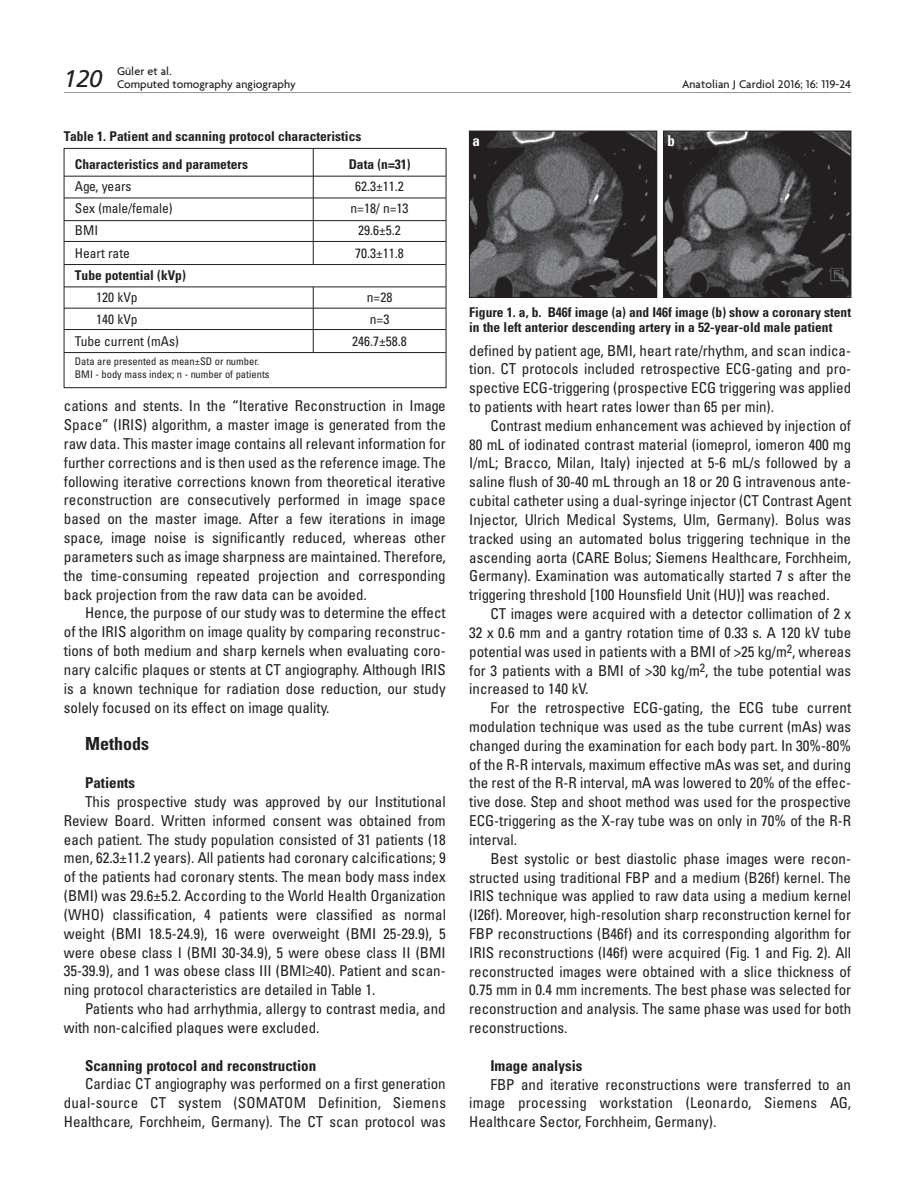
<style>
.page{position:relative;width:915px;height:1191px;background:#fff}
.page>*{position:absolute;margin:0;border:0;box-sizing:border-box;transform-origin:0 0}
.t1{font:24px "Frutiger Italic Tr";color:#231f20}
.t2{font:18px "Univers Cond Bd Tr";color:#231f20}
.t3{font:15px/18.8px "Univers Condensed Tr";color:#231f20;text-align:justify}
.t4{font:15px "Univers Cond Bd Tr";color:#231f20}
.t5{font:15px "Univers Cond Bd Tr";color:#fff}
.t6{font:13.5px/15px "Univers Cond Bd Tr";color:#231f20}
.t7{font:13.5px "Univers Condensed Tr";color:#231f20}
.t8{font:500 12px/13.5px "Firma";color:#231f20}
.t9{font:10.5px/12.8px "Univers Condensed Tr";color:#231f20}
</style>
<div class="page">
<hr style="left:64px;top:92px;width:786px;height:1px;background:#939598">
<div style="left:64px;top:148px;width:382px;height:240px;border:1px solid #231f20"></div>
<hr style="left:64px;top:198px;width:382px;height:1px;background:#231f20">
<hr style="left:64px;top:176px;width:382px;height:1px;background:#231f20">
<hr style="left:64px;top:220px;width:382px;height:1px;background:#231f20">
<hr style="left:64px;top:241px;width:382px;height:1px;background:#231f20">
<hr style="left:64px;top:264px;width:382px;height:1px;background:#231f20">
<hr style="left:64px;top:287px;width:382px;height:1px;background:#231f20">
<hr style="left:64px;top:352px;width:382px;height:1px;background:#231f20">
<hr style="left:64px;top:329px;width:382px;height:1px;background:#231f20">
<hr style="left:64px;top:308px;width:382px;height:1px;background:#231f20">
<hr style="left:313px;top:148px;width:1px;height:117px;background:#231f20">
<hr style="left:313px;top:287px;width:1px;height:66px;background:#231f20">
<img style="left:471px;top:133px;width:183px;height:162px">
<div style="left:469px;top:131px;width:187px;height:166px;border:1px solid #231f20"></div>
<img style="left:665px;top:133px;width:183px;height:162px">
<div style="left:663px;top:131px;width:187px;height:166px;border:1px solid #231f20"></div>
<h1 class="t1" style="left:64px;top:65px;width:40px">120</h1>
<p class="t8" style="left:117px;top:64px;width:180px">Güler et al.<br>Computed tomography angiography</p>
<p class="t6" style="left:64px;top:128px;width:299px">Table 1. Patient and scanning protocol characteristics</p>
<p class="t6" style="left:75px;top:156px;width:175px">Characteristics and parameters</p>
<p class="t6" style="left:348px;top:156px;width:63px">Data (n=31)</p>
<p class="t7" style="left:75px;top:178px;width:58px">Age, years</p>
<p class="t7" style="left:355px;top:178px;width:50px">62.3±11.2</p>
<p class="t7" style="left:75px;top:200px;width:99px">Sex (male/female)</p>
<p class="t7" style="left:350px;top:200px;width:60px">n=18/ n=13</p>
<p class="t7" style="left:75px;top:222px;width:25px">BMI</p>
<p class="t7" style="left:358px;top:222px;width:44px">29.6±5.2</p>
<p class="t7" style="left:75px;top:244px;width:57px">Heart rate</p>
<p class="t7" style="left:355px;top:244px;width:50px">70.3±11.8</p>
<p class="t6" style="left:75px;top:267px;width:112px">Tube potential (kVp)</p>
<p class="t7" style="left:96px;top:288px;width:43px">120 kVp</p>
<p class="t7" style="left:367px;top:288px;width:27px">n=28</p>
<p class="t7" style="left:96px;top:311px;width:43px">140 kVp</p>
<p class="t7" style="left:370px;top:311px;width:21px">n=3</p>
<p class="t7" style="left:75px;top:333px;width:105px">Tube current (mAs)</p>
<p class="t7" style="left:352px;top:333px;width:56px">246.7±58.8</p>
<p class="t9" style="left:75px;top:355px;width:196px">Data are presented as mean±SD or number.<br>BMI - body mass index; n - number of patients</p>
<p class="t3" style="left:64px;top:396px;width:383px">cations and stents. In the “Iterative Reconstruction in Image Space” (IRIS) algorithm, a master image is generated from the raw data. This master image contains all relevant information for further corrections and is then used as the reference image. The following iterative corrections known from theoretical iterative reconstruction are consecutively performed in image space based on the master image. After a few iterations in image space, image noise is significantly reduced, whereas other parameters such as image sharpness are maintained. Therefore, the time-consuming repeated projection and corresponding back projection from the raw data can be avoided.</p>
<p class="t3" style="left:64px;top:603px;width:383px;text-indent:21px">Hence, the purpose of our study was to determine the effect of the IRIS algorithm on image quality by comparing reconstruc&shy;tions of both medium and sharp kernels when evaluating coro&shy;nary calcific plaques or stents at CT angiography. Although IRIS is a known technique for radiation dose reduction, our study solely focused on its effect on image quality.</p>
<p class="t2" style="left:85px;top:733px;width:65px">Methods</p>
<p class="t4" style="left:85px;top:773px;width:52px">Patients</p>
<p class="t3" style="left:64px;top:791px;width:383px;text-indent:21px">This prospective study was approved by our Institutional Review Board. Written informed consent was obtained from each patient. The study population consisted of 31 patients (18 men, 62.3±11.2 years). All patients had coronary calcifications; 9 of the patients had coronary stents. The mean body mass index (BMI) was 29.6±5.2. According to the World Health Organization (WHO) classification, 4 patients were classified as normal weight (BMI 18.5-24.9), 16 were overweight (BMI 25-29.9), 5 were obese class I (BMI 30-34.9), 5 were obese class II (BMI 35-39.9), and 1 was obese class III (BMI≥40). Patient and scan&shy;ning protocol characteristics are detailed in Table 1.</p>
<p class="t3" style="left:64px;top:999px;width:383px;text-indent:21px">Patients who had arrhythmia, allergy to contrast media, and with non-calcified plaques were excluded.</p>
<p class="t4" style="left:85px;top:1056px;width:232px">Scanning protocol and reconstruction</p>
<p class="t3" style="left:64px;top:1074px;width:383px;text-indent:21px">Cardiac CT angiography was performed on a first generation dual-source CT system (SOMATOM Definition, Siemens Healthcare, Forchheim, Germany). The CT scan protocol was</p>
<p class="t8" style="left:682px;top:78px;width:170px">Anatolian J Cardiol 2016; 16: 119-24</p>
<p class="t5" style="left:472px;top:132px;width:9px">a</p>
<p class="t5" style="left:667px;top:132px;width:9px">b</p>
<p class="t6" style="left:469px;top:304px;width:383px">Figure 1. a, b. B46f image (a) and I46f image (b) show a coronary stent in the left anterior descending artery in a 52-year-old male patient</p>
<p class="t3" style="left:469px;top:340px;width:383px">defined by patient age, BMI, heart rate/rhythm, and scan indica&shy;tion. CT protocols included retrospective ECG-gating and pro&shy;spective ECG-triggering (prospective ECG triggering was applied to patients with heart rates lower than 65 per min).</p>
<p class="t3" style="left:469px;top:416px;width:383px;text-indent:21px">Contrast medium enhancement was achieved by injection of 80 mL of iodinated contrast material (iomeprol, iomeron 400 mg I/mL; Bracco, Milan, Italy) injected at 5-6 mL/s followed by a saline flush of 30-40 mL through an 18 or 20 G intravenous ante&shy;cubital catheter using a dual-syringe injector (CT Contrast Agent Injector, Ulrich Medical Systems, Ulm, Germany). Bolus was tracked using an automated bolus triggering technique in the ascending aorta (CARE Bolus; Siemens Healthcare, Forchheim, Germany). Examination was automatically started 7 s after the triggering threshold [100 Hounsfield Unit (HU)] was reached.</p>
<p class="t3" style="left:469px;top:604px;width:383px;text-indent:21px">CT images were acquired with a detector collimation of 2 x 32 x 0.6 mm and a gantry rotation time of 0.33 s. A 120 kV tube potential was used in patients with a BMI of &gt;25 kg/m<sup>2</sup>, whereas for 3 patients with a BMI of &gt;30 kg/m<sup>2</sup>, the tube potential was increased to 140 kV.</p>
<p class="t3" style="left:469px;top:698px;width:383px;text-indent:21px">For the retrospective ECG-gating, the ECG tube current modulation technique was used as the tube current (mAs) was changed during the examination for each body part. In 30%-80% of the R-R intervals, maximum effective mAs was set, and during the rest of the R-R interval, mA was lowered to 20% of the effec&shy;tive dose. Step and shoot method was used for the prospective ECG-triggering as the X-ray tube was on only in 70% of the R-R interval.</p>
<p class="t3" style="left:469px;top:848px;width:383px;text-indent:21px">Best systolic or best diastolic phase images were recon&shy;structed using traditional FBP and a medium (B26f) kernel. The IRIS technique was applied to raw data using a medium kernel (I26f). Moreover, high-resolution sharp reconstruction kernel for FBP reconstructions (B46f) and its corresponding algorithm for IRIS reconstructions (I46f) were acquired (Fig. 1 and Fig. 2). All reconstructed images were obtained with a slice thickness of 0.75 mm in 0.4 mm increments. The best phase was selected for reconstruction and analysis. The same phase was used for both reconstructions.</p>
<p class="t4" style="left:490px;top:1056px;width:93px">Image analysis</p>
<p class="t3" style="left:469px;top:1074px;width:383px;text-indent:21px">FBP and iterative reconstructions were transferred to an image processing workstation (Leonardo, Siemens AG, Healthcare Sector, Forchheim, Germany).</p>
</div>
